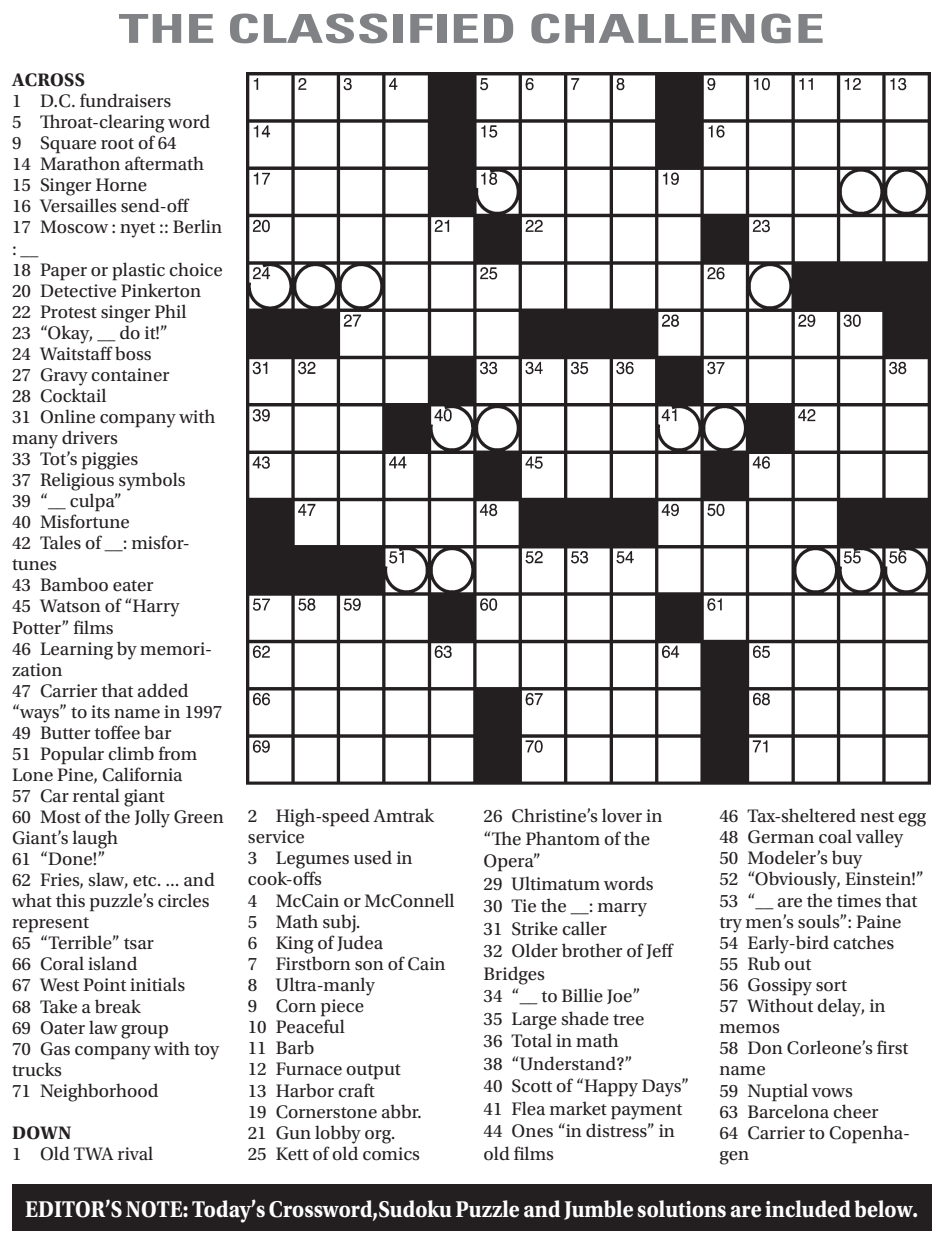
<style>
.page{position:relative;width:943px;height:1244px;background:#fff}
.page>*{position:absolute;margin:0;border:0;box-sizing:border-box;transform-origin:0 0}
.t1{font:700 condensed 40px "Univers";color:#808285;scale:1.5 1}
.t2{font:700 24px "Utopia Std";color:#fff;scale:.9 1}
.t3{font:19px/21px "Utopia Std";color:#231f20}
.t4{font:700 19px "Utopia Std";letter-spacing:.01em;color:#231f20}
</style>
<div class="page">
<img style="left:247px;top:72px;width:683px;height:712px">
<div style="left:12px;top:1185px;width:919px;height:46px;background:#231f20"></div>
<h1 class="t1" style="left:119px;top:6px;width:472px">THE CLASSIFIED CHALLENGE</h1>
<p class="t4" style="left:12px;top:72px;width:74px">ACROSS</p>
<p class="t3" style="left:12px;top:92px;width:213px">1 D.C. fundraisers<br>5 hroat-clearing word<br>9 Square root of 64<br>14 Marathon aftermath<br>15 Singer Horne<br>16 Versailles send-of<br>17 Moscow : nyet :: Berlin : __<br>18 Paper or plastic choice<br>20 Detective Pinkerton<br>22 Protest singer Phil<br>23 “Okay, __ do it!”<br>24 Waitstaf boss<br>27 Gravy container<br>28 Cocktail<br>31 Online company with many drivers<br>33 Tot’s piggies<br>37 Religious symbols<br>39 “__ culpa”<br>40 Misfortune<br>42 Tales of __: misfor&shy;tunes<br>43 Bamboo eater<br>45 Watson of “Harry<br>Potter” ilms<br>46 Learning by memori&shy;zation<br>47 Carrier that added “ways” to its name in 1997<br>49 Butter tofee bar<br>51 Popular climb from<br>Lone Pine, California<br>57 Car rental giant<br>60 Most of the Jolly Green<br>Giant’s laugh<br>61 “Done!”<br>62 Fries, slaw, etc. ... and what this puzzle’s circles represent<br>65 “Terrible” tsar<br>66 Coral island<br>67 West Point initials<br>68 Take a break<br>69 Oater law group<br>70 Gas company with toy trucks<br>71 Neighborhood</p>
<p class="t4" style="left:12px;top:1125px;width:61px">DOWN</p>
<p class="t3" style="left:12px;top:1144px;width:143px">1 Old TWA rival</p>
<p class="t3" style="left:248px;top:807px;width:208px">2 High-speed Amtrak service<br>3 Legumes used in cook-ofs<br>4 McCain or McConnell<br>5 Math subj.<br>6 King of Judea<br>7 Firstborn son of Cain<br>8 Ultra-manly<br>9 Corn piece<br>10 Peaceful<br>11 Barb<br>12 Furnace output<br>13 Harbor craft<br>19 Cornerstone abbr.<br>21 Gun lobby org.<br>25 Kett of old comics</p>
<p class="t3" style="left:484px;top:806px;width:207px;line-height:22.6px">26 Christine’s lover in “he Phantom of the<br>Opera”<br>29 Ultimatum words<br>30 Tie the __: marry<br>31 Strike caller<br>32 Older brother of Jef<br>Bridges<br>34 “__ to Billie Joe”<br>35 Large shade tree<br>36 Total in math<br>38 “Understand?”<br>40 Scott of “Happy Days”<br>41 Flea market payment<br>44 Ones “in distress” in old ilms</p>
<p class="t3" style="left:719px;top:807px;width:208px">46 Tax-sheltered nest egg<br>48 German coal valley<br>50 Modeler’s buy<br>52 “Obviously, Einstein!”<br>53 “__ are the times that try men’s souls”: Paine<br>54 Early-bird catches<br>55 Rub out<br>56 Gossipy sort<br>57 Without delay, in memos<br>58 Don Corleone’s irst name<br>59 Nuptial vows<br>63 Barcelona cheer<br>64 Carrier to Copenha&shy;gen</p>
<p class="t2" style="left:25px;top:1199px;width:994px">EDITOR’S NOTE: Today’s Crossword,Sudoku Puzzle and Jumble solutions are included below.</p>
</div>
